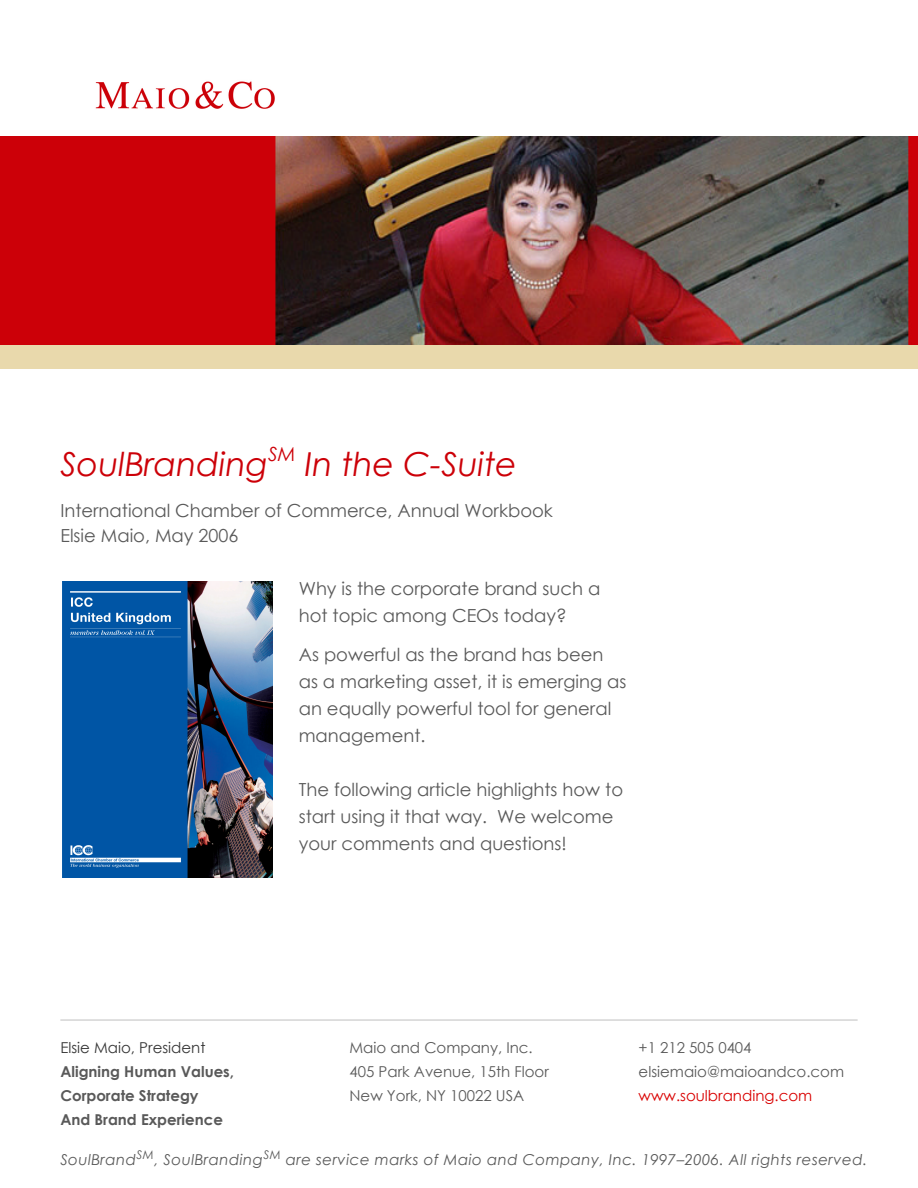
<style>
.page{position:relative;width:918px;height:1188px;background:#fff}
.page>*{position:absolute;margin:0;border:0;box-sizing:border-box;transform-origin:0 0}
.t1{font:italic 33px "Century Gothic";color:#cc0008}
.t2{font:italic 19.5px "Century Gothic";color:#cc0008}
.t3{font:18px/27px "Century Gothic";color:#595959}
.t4{font:15px/24px "Century Gothic";color:#595959}
.t5{font:italic 15px "Century Gothic";letter-spacing:.03em;color:#595959}
.t6{font:700 15px/24px "Century Gothic";color:#595959}
.t7{font:15px "Century Gothic";color:#d90000}
.t8{font:15px "Century Gothic";color:#363636}
</style>
<div class="page">
<div style="left:0;top:345px;width:918px;height:24px;background:#e9d9ac"></div>
<img style="left:0;top:137px;width:918px;height:208px">
<img style="left:63px;top:581px;width:209px;height:296px">
<img style="left:95px;top:81px;width:180px;height:28px">
<h1 class="t1" style="left:60px;top:441px;width:209px">SoulBranding</h1>
<p class="t2" style="left:268px;top:441px;width:29px">SM</p>
<h1 class="t1" style="left:305px;top:441px;width:214px">In the C-Suite</h1>
<p class="t3" style="left:60px;top:497px;width:494px;line-height:25.5px">International Chamber of Commerce, Annual Workbook<br>Elsie Maio, May 2006</p>
<p class="t3" style="left:299px;top:574px;width:303px">Why is the corporate brand such a hot topic among CEOs today?</p>
<p class="t3" style="left:299px;top:640px;width:329px">As powerful as the brand has been as a marketing asset, it is emerging as an equally powerful tool for general management.</p>
<p class="t3" style="left:299px;top:775px;width:326px">The following article highlights how to start using it that way. We welcome your comments and questions!</p>
<p class="t8" style="left:60px;top:1037px;width:147px">Elsie Maio, President</p>
<p class="t6" style="left:60px;top:1059px;width:175px">Aligning Human Values,<br>Corporate Strategy<br>And Brand Experience</p>
<p class="t4" style="left:350px;top:1035px;width:201px">Maio and Company, Inc.<br>405 Park Avenue, 15th Floor<br>New York, NY 10022 USA</p>
<p class="t4" style="left:639px;top:1035px;width:207px">+1 212 505 0404 elsiemaio@maioandco.com</p>
<p class="t7" style="left:639px;top:1085px;width:175px">www.soulbranding.com</p>
<p class="t5" style="left:60px;top:1149px;width:809px">SoulBrand<sup>SM</sup>, SoulBranding<sup>SM</sup> are service marks of Maio and Company, Inc. 1997–2006. All rights reserved.</p>
</div>
